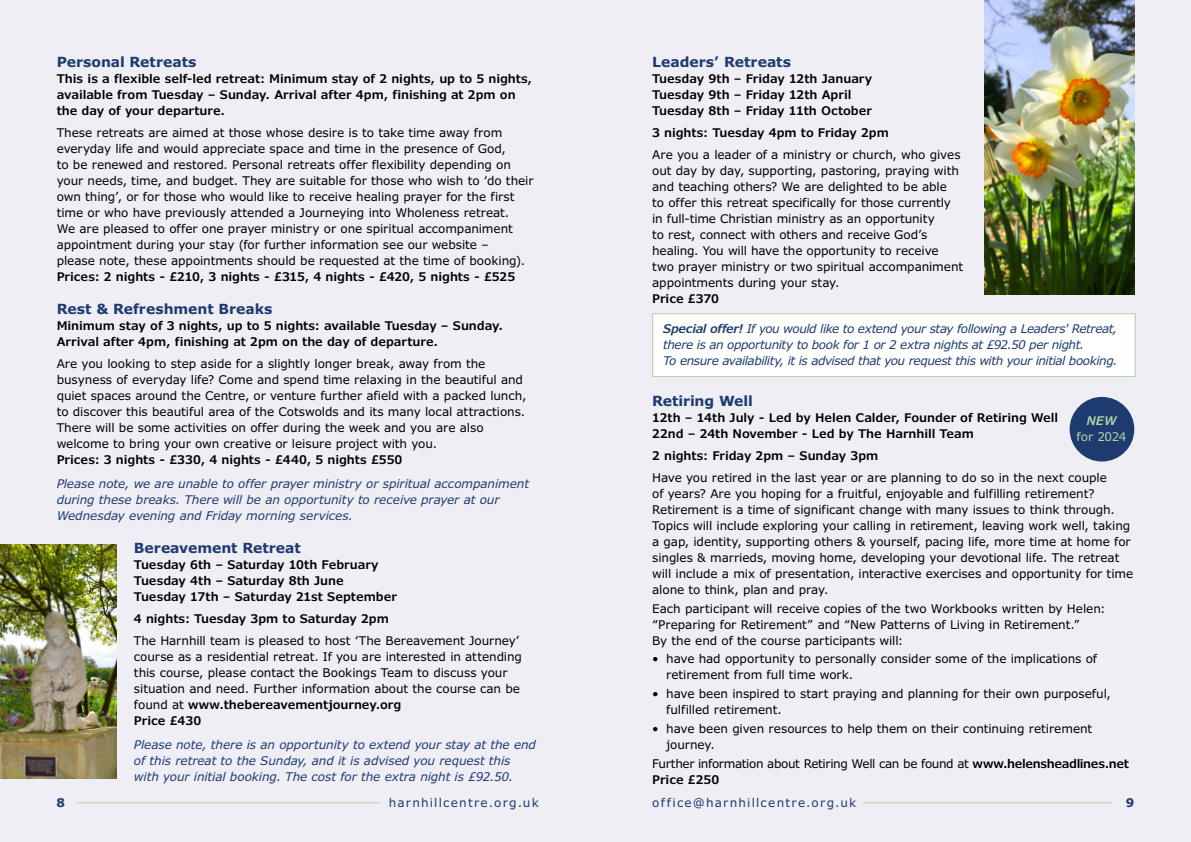
<style>
.page{position:relative;width:1191px;height:842px;background:#fff}
.page>*{position:absolute;margin:0;border:0;box-sizing:border-box;transform-origin:0 0}
.t1{font:700 14px "Verdana Pro";color:#1e3b70}
.t2{font:12px/16px "Verdana Pro";letter-spacing:-.005em;color:#000}
.t3{font:600 12px/16px "Verdana Pro";letter-spacing:-.005em;color:#000}
.t4{font:italic 12px/16px "Verdana Pro";letter-spacing:-.015em;color:#1e3b70}
.t5{font:italic 12px/16px "Verdana Pro";letter-spacing:-.04em;color:#1e3b70}
.t6{font:12px/16px "Verdana Pro";letter-spacing:-.035em;color:#000}
.t7{font:12px "Verdana Pro";letter-spacing:.1em;color:#1e3b70}
.t8{font:12px "Verdana Pro";letter-spacing:-.03em;color:#aed3a4}
.t9{font:italic 600 12px "Verdana Pro";color:#aed3a4}
.t10{font:700 12px "Verdana Pro";color:#1e3b70}
.s1{font-weight:600}
</style>
<div class="page">
<div style="left:0;top:0;width:595px;height:842px;background:#efeef5"></div>
<div style="left:595px;top:0;width:596px;height:842px;background:#efeef5"></div>
<hr style="left:77px;top:802px;width:303px;height:1px;background:#aed3a4">
<hr style="left:863px;top:802px;width:249px;height:1px;background:#aed3a4">
<div style="left:652px;top:313px;width:483px;height:64px;background:#fff;border:1px solid #aed3a4"></div>
<img style="left:985px;top:0;width:149px;height:295px">
<div style="left:1069px;top:397px;width:65px;height:64px;background:#1e3b70;border-radius:50%"></div>
<img style="left:0;top:544px;width:117px;height:235px">
<p class="t1" style="left:57px;top:53px;width:141px">Personal Retreats</p>
<p class="t3" style="left:57px;top:71px;width:477px">This is a flexible self-led retreat: Minimum stay of 2 nights, up to 5 nights, available from Tuesday – Sunday. Arrival after 4pm, finishing at 2pm on the day of your departure.</p>
<p class="t2" style="left:57px;top:125px;width:478px">These retreats are aimed at those whose desire is to take time away from everyday life and would appreciate space and time in the presence of God,<br>to be renewed and restored. Personal retreats offer flexibility depending on your needs, time, and budget. They are suitable for those who wish to ‘do their own thing’, or for those who would like to receive healing prayer for the first time or who have previously attended a Journeying into Wholeness retreat.<br>We are pleased to offer one prayer ministry or one spiritual accompaniment appointment during your stay (for further information see our website –<br>please note, these appointments should be requested at the time of booking).</p>
<p class="t3" style="left:57px;top:269px;width:460px">Prices: 2 nights - £210, 3 nights - £315, 4 nights - £420, 5 nights - £525</p>
<p class="t1" style="left:57px;top:300px;width:217px">Rest &amp; Refreshment Breaks</p>
<p class="t3" style="left:57px;top:318px;width:448px">Minimum stay of 3 nights, up to 5 nights: available Tuesday – Sunday.<br>Arrival after 4pm, finishing at 2pm on the day of departure.</p>
<p class="t2" style="left:57px;top:356px;width:471px">Are you looking to step aside for a slightly longer break, away from the busyness of everyday life? Come and spend time relaxing in the beautiful and quiet spaces around the Centre, or venture further afield with a packed lunch, to discover this beautiful area of the Cotswolds and its many local attractions.<br>There will be some activities on offer during the week and you are also welcome to bring your own creative or leisure project with you.</p>
<p class="t3" style="left:57px;top:451px;width:347px">Prices: 3 nights - £330, 4 nights - £440, 5 nights £550</p>
<p class="t4" style="left:57px;top:476px;width:474px">Please note, we are unable to offer prayer ministry or spiritual accompaniment during these breaks. There will be an opportunity to receive prayer at our<br>Wednesday evening and Friday morning services.</p>
<p class="t1" style="left:134px;top:539px;width:168px">Bereavement Retreat</p>
<p class="t3" style="left:134px;top:557px;width:264px">Tuesday 6th – Saturday 10th February<br>Tuesday 4th – Saturday 8th June<br>Tuesday 17th – Saturday 21st September</p>
<p class="t3" style="left:134px;top:611px;width:256px">4 nights: Tuesday 3pm to Saturday 2pm</p>
<p class="t2" style="left:134px;top:632px;width:389px">The Harnhill team is pleased to host ‘The Bereavement Journey’ course as a residential retreat. If you are interested in attending this course, please contact the Bookings Team to discuss your situation and need. Further information about the course can be found at <span class="s1">www.thebereavementjourney.org<br>Price £430</span></p>
<p class="t4" style="left:134px;top:737px;width:404px">Please note, there is an opportunity to extend your stay at the end of this retreat to the Sunday, and it is advised you request this with your initial booking. The cost for the extra night is £92.50.</p>
<p class="t1" style="left:652px;top:53px;width:140px">Leaders’ Retreats</p>
<p class="t3" style="left:652px;top:71px;width:222px">Tuesday 9th – Friday 12th January<br>Tuesday 9th – Friday 12th April<br>Tuesday 8th – Friday 11th October</p>
<p class="t3" style="left:652px;top:125px;width:238px">3 nights: Tuesday 4pm to Friday 2pm</p>
<p class="t2" style="left:652px;top:147px;width:312px">Are you a leader of a ministry or church, who gives out day by day, supporting, pastoring, praying with and teaching others? We are delighted to be able<br>to offer this retreat specifically for those currently in full-time Christian ministry as an opportunity<br>to rest, connect with others and receive God’s healing. You will have the opportunity to receive two prayer ministry or two spiritual accompaniment appointments during your stay.</p>
<p class="t3" style="left:652px;top:290px;width:68px">Price £370</p>
<p class="t5" style="left:663px;top:321px;width:456px"><span class="s1">Special offer!</span> If you would like to extend your stay following a Leaders' Retreat, there is an opportunity to book for 1 or 2 extra nights at £92.50 per night.<br>To ensure availability, it is advised that you request this with your initial booking.</p>
<p class="t1" style="left:652px;top:392px;width:102px">Retiring Well</p>
<p class="t3" style="left:652px;top:410px;width:407px">12th – 14th July - Led by Helen Calder, Founder of Retiring Well<br>22nd – 24th November - Led by The Harnhill Team</p>
<p class="t3" style="left:652px;top:448px;width:228px">2 nights: Friday 2pm – Sunday 3pm</p>
<p class="t2" style="left:652px;top:470px;width:482px">Have you retired in the last year or are planning to do so in the next couple<br>of years? Are you hoping for a fruitful, enjoyable and fulfilling retirement?<br>Retirement is a time of significant change with many issues to think through.<br>Topics will include exploring your calling in retirement, leaving work well, taking a gap, identity, supporting others &amp; yourself, pacing life, more time at home for singles &amp; marrieds, moving home, developing your devotional life. The retreat will include a mix of presentation, interactive exercises and opportunity for time alone to think, plan and pray.</p>
<p class="t2" style="left:652px;top:600px;width:455px">Each participant will receive copies of the two Workbooks written by Helen: “Preparing for Retirement” and “New Patterns of Living in Retirement.”<br>By the end of the course participants will:</p>
<p class="t2" style="left:666px;top:651px;width:432px;text-indent:-14px">• have had opportunity to personally consider some of the implications of retirement from full time work.</p>
<p class="t2" style="left:666px;top:686px;width:446px;text-indent:-14px">• have been inspired to start praying and planning for their own purposeful, fulfilled retirement.</p>
<p class="t2" style="left:666px;top:721px;width:427px;text-indent:-14px">• have been given resources to help them on their continuing retirement journey.</p>
<p class="t6" style="left:652px;top:756px;width:478px">Further information about Retiring Well can be found at <span class="s1">www.helensheadlines.net<br>Price £250</span></p>
<p class="t9" style="left:1086px;top:412px;width:32px">NEW</p>
<p class="t8" style="left:1076px;top:428px;width:51px">for 2024</p>
<p class="t10" style="left:56px;top:794px;width:10px">8</p>
<p class="t7" style="left:389px;top:794px;width:152px">harnhillcentre.org.uk</p>
<p class="t7" style="left:652px;top:794px;width:205px">office@harnhillcentre.org.uk</p>
<p class="t10" style="left:1125px;top:794px;width:10px">9</p>
</div>
